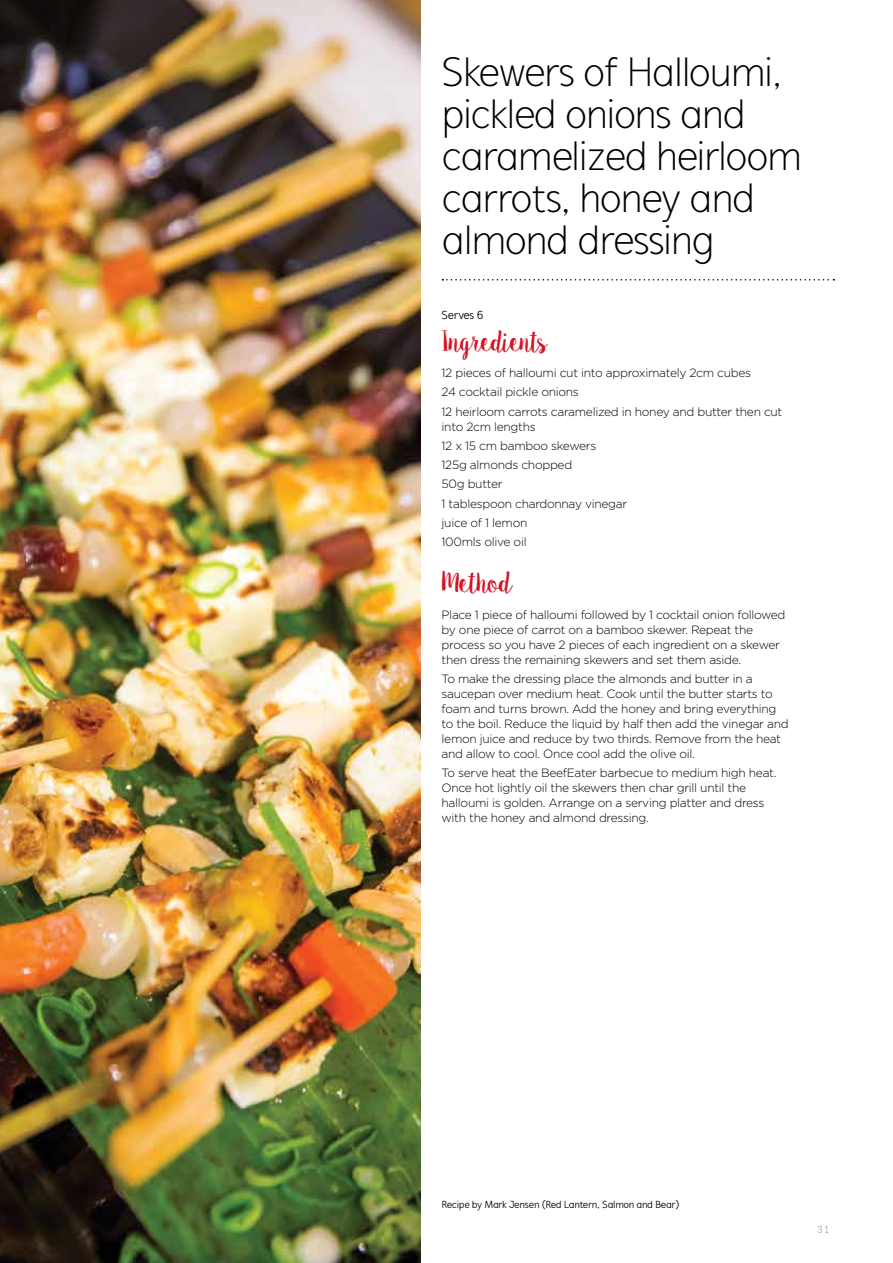
<style>
.page{position:relative;width:893px;height:1263px;background:#fff}
.page>*{position:absolute;margin:0;border:0;box-sizing:border-box;transform-origin:0 0}
.t1{font:300 42px/42px "Mucho Sans";letter-spacing:-.04em;color:#000}
.t2{font:27px "Sugar Plums";letter-spacing:-.095em;color:#d21425}
.t3{font:300 12px/15px "Gotham";letter-spacing:-.025em;color:#000}
.t4{font:12px "Mucho Sans";letter-spacing:-.025em;color:#000}
.t5{font:10.5px "Mucho Sans";letter-spacing:-.035em;color:#000}
.t6{font:300 10.5px "Mucho Sans";color:#878787}
</style>
<div class="page">
<img style="left:0;top:0;width:420px;height:1263px">
<svg style="left:442px;top:279px;width:392px;height:2px"></svg>
<h1 class="t1" style="left:442px;top:51px;width:362px">Skewers of Halloumi, pickled onions and caramelized heirloom carrots, honey and almond dressing</h1>
<p class="t4" style="left:442px;top:308px;width:43px">Serves 6</p>
<h2 class="t2" style="left:442px;top:325px;width:108px">Ingredients</h2>
<p class="t3" style="left:442px;top:363px;width:342px;line-height:19.2px">12 pieces of halloumi cut into approximately 2cm cubes<br>24 cocktail pickle onions<br>12 heirloom carrots caramelized in honey and butter then cut</p>
<p class="t3" style="left:442px;top:416px;width:187px;line-height:19.2px">into 2cm lengths<br>12 x 15 cm bamboo skewers<br>125g almonds chopped<br>50g butter<br>1 tablespoon chardonnay vinegar juice of 1 lemon<br>100mls olive oil</p>
<h2 class="t2" style="left:442px;top:566px;width:73px">Method</h2>
<p class="t3" style="left:442px;top:606px;width:345px">Place 1 piece of halloumi followed by 1 cocktail onion followed by one piece of carrot on a bamboo skewer. Repeat the process so you have 2 pieces of each ingredient on a skewer then dress the remaining skewers and set them aside.</p>
<p class="t3" style="left:442px;top:671px;width:349px">To make the dressing place the almonds and butter in a saucepan over medium heat. Cook until the butter starts to foam and turns brown. Add the honey and bring everything to the boil. Reduce the liquid by half then add the vinegar and lemon juice and reduce by two thirds. Remove from the heat and allow to cool. Once cool add the olive oil.</p>
<p class="t3" style="left:442px;top:765px;width:336px">To serve heat the BeefEater barbecue to medium high heat.<br>Once hot lightly oil the skewers then char grill until the halloumi is golden. Arrange on a serving platter and dress with the honey and almond dressing.</p>
<p class="t5" style="left:442px;top:1199px;width:239px">Recipe by Mark Jensen (Red Lantern, Salmon and Bear)</p>
<p class="t6" style="left:817px;top:1224px;width:13px">31</p>
</div>
